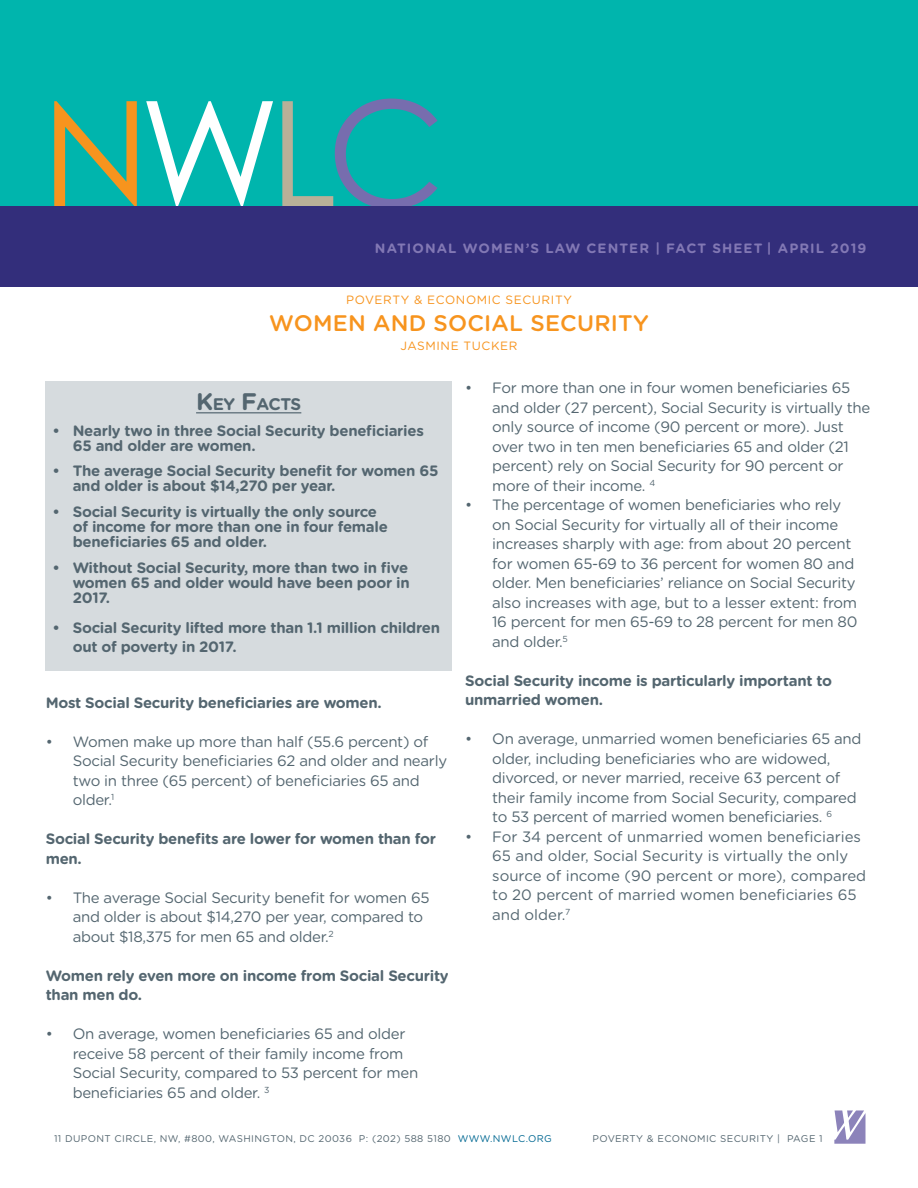
<style>
.page{position:relative;width:918px;height:1188px;background:#fff}
.page>*{position:absolute;margin:0;border:0;box-sizing:border-box;transform-origin:0 0}
.t1{font:500 22.5px "Gotham Rounded";letter-spacing:.01em;color:#f7941e}
.t2{font:700 16.8px "Gotham Rounded";letter-spacing:-.035em;color:#546670}
.t3{font:15px/19.5px "Gotham Rounded";letter-spacing:-.02em;color:#546670}
.t4{font:700 15px/15px "Gotham Rounded";letter-spacing:-.02em;color:#546670}
.t5{font:15px/19.5px "Gotham Rounded";color:#546670}
.t6{font:700 13.5px "Gotham Rounded";letter-spacing:.08em;color:#8278b4}
.t7{font:12px "Gotham Rounded";letter-spacing:.05em;color:#f7941e}
.t8{font:9.75px "Gotham Rounded";letter-spacing:.04em;color:#546670}
.s1{font-size:24px}
.s2{color:#006892}
</style>
<div class="page">
<svg style="left:834px;top:1110px;width:32px;height:34px"></svg>
<div style="left:0;top:0;width:918px;height:287px;background:#00b5ad"></div>
<div style="left:46px;top:381px;width:406px;height:289px;background:#d6dbde"></div>
<hr style="left:196px;top:412px;width:105px;height:1px;background:#546670">
<svg style="left:282px;top:99px;width:156px;height:107px"></svg>
<svg style="left:146px;top:101px;width:127px;height:105px"></svg>
<svg style="left:54px;top:101px;width:83px;height:105px"></svg>
<div style="left:0;top:206px;width:918px;height:81px;background:#332e7b"></div>
<p class="t6" style="left:375px;top:238px;width:493px">NATIONAL WOMEN’S LAW CENTER | FACT SHEET | APRIL 2019</p>
<p class="t7" style="left:346px;top:292px;width:227px">POVERTY &amp; ECONOMIC SECURITY</p>
<h1 class="t1" style="left:269px;top:307px;width:381px">WOMEN AND SOCIAL SECURITY</h1>
<p class="t7" style="left:400px;top:338px;width:119px">JASMINE TUCKER</p>
<p class="t2" style="left:196px;top:392px;width:107px"><span class="s1">K</span>EY <span class="s1">F</span>ACTS</p>
<p class="t4" style="left:73px;top:423px;width:353px;text-indent:-20px">• Nearly two in three Social Security beneficiaries<br>65 and older are women.</p>
<p class="t4" style="left:73px;top:463px;width:367px;text-indent:-20px">• The average Social Security benefit for women 65 and older is about $14,270 per year.</p>
<p class="t4" style="left:73px;top:504px;width:317px;text-indent:-20px">• Social Security is virtually the only source of income for more than one in four female beneficiaries 65 and older.</p>
<p class="t4" style="left:73px;top:559px;width:339px;text-align:justify;text-indent:-20px">• Without Social Security, more than two in five women 65 and older would have been poor in 2017.</p>
<p class="t4" style="left:73px;top:617px;width:369px;line-height:19.5px;text-indent:-20px">• Social Security lifted more than 1.1 million children out of poverty in 2017.</p>
<p class="t4" style="left:46px;top:694px;width:338px">Most Social Security beneficiaries are women.</p>
<p class="t3" style="left:73px;top:731px;width:376px;text-indent:-27px">• Women make up more than half (55.6 percent) of Social Security beneficiaries 62 and older and nearly two in three (65 percent) of beneficiaries 65 and older.<sup>1</sup></p>
<p class="t4" style="left:46px;top:828px;width:392px;line-height:19.5px">Social Security benefits are lower for women than for men.</p>
<p class="t3" style="left:73px;top:887px;width:358px;text-indent:-27px">• The average Social Security benefit for women 65 and older is about $14,270 per year, compared to about $18,375 for men 65 and older.<sup>2</sup></p>
<p class="t4" style="left:46px;top:965px;width:405px;line-height:19.5px">Women rely even more on income from Social Security than men do.</p>
<p class="t3" style="left:73px;top:1023px;width:347px;text-indent:-27px">• On average, women beneficiaries 65 and older receive 58 percent of their family income from Social Security, compared to 53 percent for men beneficiaries 65 and older. <sup>3</sup></p>
<p class="t3" style="left:492px;top:378px;width:380px;text-indent:-27px">• For more than one in four women beneficiaries 65 and older (27 percent), Social Security is virtually the only source of income (90 percent or more). Just over two in ten men beneficiaries 65 and older (21 percent) rely on Social Security for 90 percent or more of their income. <sup>4</sup></p>
<p class="t3" style="left:492px;top:495px;width:367px;text-indent:-27px">• The percentage of women beneficiaries who rely on Social Security for virtually all of their income increases sharply with age: from about 20 percent for women 65-69 to 36 percent for women 80 and older. Men beneficiaries’ reliance on Social Security also increases with age, but to a lesser extent: from 16 percent for men 65-69 to 28 percent for men 80 and older.<sup>5</sup></p>
<p class="t4" style="left:465px;top:670px;width:368px;line-height:19.5px">Social Security income is particularly important to unmarried women.</p>
<p class="t3" style="left:492px;top:729px;width:371px;text-indent:-27px">• On average, unmarried women beneficiaries 65 and older, including beneficiaries who are widowed, divorced, or never married, receive 63 percent of their family income from Social Security, compared to 53 percent of married women beneficiaries. <sup>6</sup></p>
<p class="t5" style="left:492px;top:826px;width:376px;text-indent:-27px">• For 34 percent of unmarried women beneficiaries 65 and older, Social Security is virtually the only source of income (90 percent or more), compared to 20 percent of married women beneficiaries 65 and older.<sup>7</sup></p>
<p class="t8" style="left:54px;top:1132px;width:499px">11 DUPONT CIRCLE, NW, #800, WASHINGTON, DC 20036 P: (202) 588 5180 <span class="s2">WWW.NWLC.ORG</span></p>
<p class="t8" style="left:592px;top:1132px;width:232px">POVERTY &amp; ECONOMIC SECURITY | PAGE 1</p>
</div>
